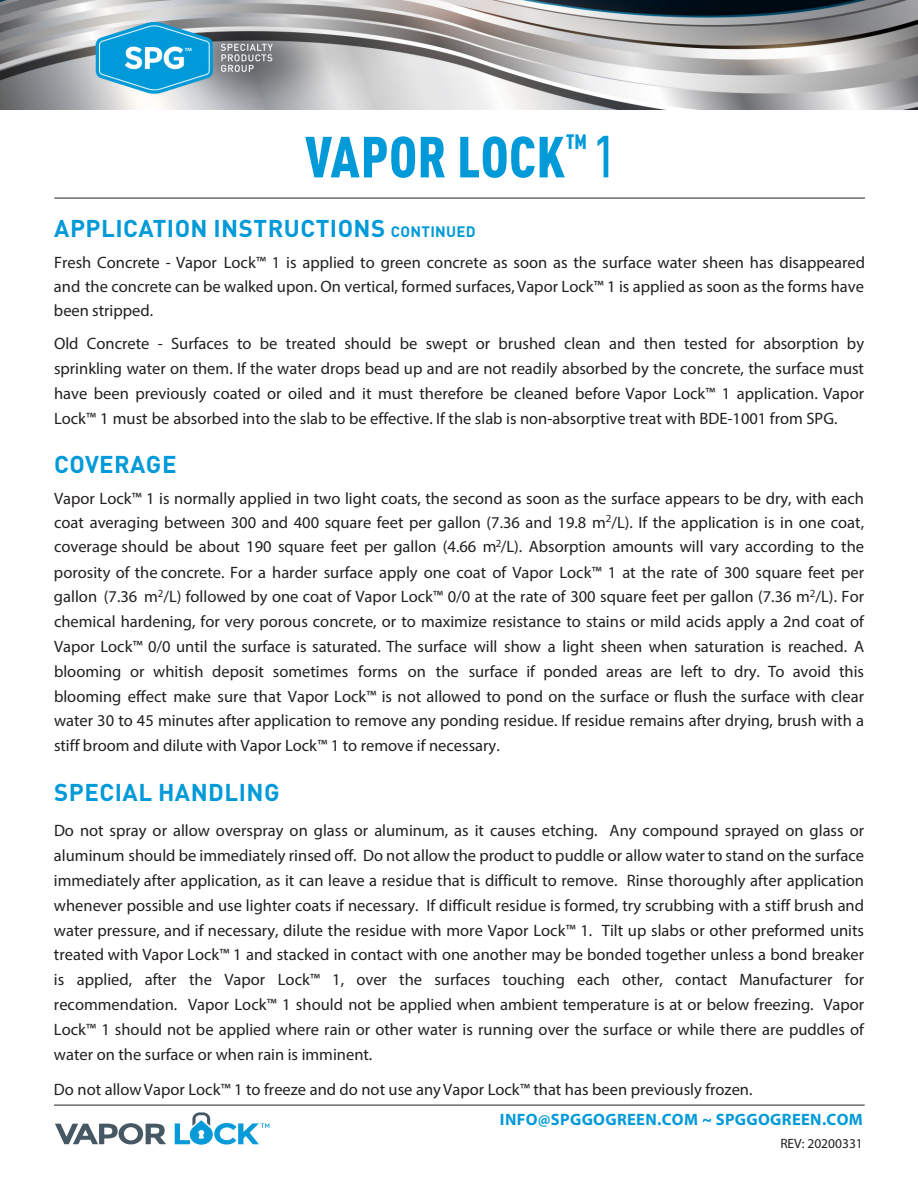
<style>
.page{position:relative;width:918px;height:1188px;background:#fff}
.page>*{position:absolute;margin:0;border:0;box-sizing:border-box;transform-origin:0 0}
.t1{font:900 condensed 57px "DIN Pro";letter-spacing:.01em;color:#009ad9}
.BODY{font:700 24px "DIN Pro";letter-spacing:.02em;color:#009ad9}
.BODY-2{font:16.5px/24.8px "Myriad Pro";color:#231f20;text-align:justify}
.t2{font:700 16.5px "Myriad Pro";letter-spacing:.02em;color:#009ad9}
.BODY-3{font:13.5px "Myriad Pro";color:#231f20}
.BODY-4{font:12px "Myriad Pro";color:#fff}
.s1{font-weight:500;font-size:58.5px}
.s2{font-size:15px}
</style>
<div class="page">
<hr style="left:54px;top:1105px;width:810px;height:1px;background:#231f20">
<hr style="left:55px;top:198px;width:810px;height:1px;background:#231f20">
<svg style="left:55px;top:1123px;width:111px;height:21px"></svg>
<svg style="left:175px;top:1112px;width:94px;height:33px"></svg>
<img style="left:1px;top:0;width:917px;height:110px">
<p class="BODY-4" style="left:184px;top:45px;width:9px">™</p>
<p class="t1" style="left:305px;top:113px;width:312px">VAPOR LOCK<sup>™</sup> <span class="s1">1</span></p>
<p class="BODY" style="left:54px;top:209px;width:423px">APPLICATION INSTRUCTIONS <span class="s2">CONTINUED</span></p>
<p class="BODY-2" style="left:54px;top:250px;width:813px">Fresh Concrete - Vapor Lock™ 1 is applied to green concrete as soon as the surface water sheen has disappeared and the concrete can be walked upon. On vertical, formed surfaces, Vapor Lock™ 1 is applied as soon as the forms have been stripped.</p>
<p class="BODY-2" style="left:54px;top:331px;width:812px">Old Concrete - Surfaces to be treated should be swept or brushed clean and then tested for absorption by sprinkling water on them. If the water drops bead up and are not readily absorbed by the concrete, the surface must have been previously coated or oiled and it must therefore be cleaned before Vapor Lock™ 1 application. Vapor Lock™ 1 must be absorbed into the slab to be effective. If the slab is non-absorptive treat with BDE-1001 from SPG.</p>
<p class="BODY" style="left:54px;top:445px;width:124px">COVERAGE</p>
<p class="BODY-2" style="left:54px;top:485px;width:812px">Vapor Lock™ 1 is normally applied in two light coats, the second as soon as the surface appears to be dry, with each coat averaging between 300 and 400 square feet per gallon (7.36 and 19.8 m<sup>2</sup>/L). If the application is in one coat, coverage should be about 190 square feet per gallon (4.66 m<sup>2</sup>/L). Absorption amounts will vary according to the porosity of the concrete. For a harder surface apply one coat of Vapor Lock™ 1 at the rate of 300 square feet per gallon (7.36 m<sup>2</sup>/L) followed by one coat of Vapor Lock™ 0/0 at the rate of 300 square feet per gallon (7.36 m<sup>2</sup>/L). For chemical hardening, for very porous concrete, or to maximize resistance to stains or mild acids apply a 2nd coat of Vapor Lock™ 0/0 until the surface is saturated. The surface will show a light sheen when saturation is reached. A blooming or whitish deposit sometimes forms on the surface if ponded areas are left to dry. To avoid this blooming effect make sure that Vapor Lock™ is not allowed to pond on the surface or flush the surface with clear water 30 to 45 minutes after application to remove any ponding residue. If residue remains after drying, brush with a stiff broom and dilute with Vapor Lock™ 1 to remove if necessary.</p>
<p class="BODY" style="left:54px;top:773px;width:227px">SPECIAL HANDLING</p>
<p class="BODY-2" style="left:54px;top:818px;width:812px">Do not spray or allow overspray on glass or aluminum, as it causes etching. Any compound sprayed on glass or aluminum should be immediately rinsed off. Do not allow the product to puddle or allow water to stand on the surface immediately after application, as it can leave a residue that is difficult to remove. Rinse thoroughly after application whenever possible and use lighter coats if necessary. If difficult residue is formed, try scrubbing with a stiff brush and water pressure, and if necessary, dilute the residue with more Vapor Lock™ 1. Tilt up slabs or other preformed units treated with Vapor Lock™ 1 and stacked in contact with one another may be bonded together unless a bond breaker is applied, after the Vapor Lock™ 1, over the surfaces touching each other, contact Manufacturer for recommendation. Vapor Lock™ 1 should not be applied when ambient temperature is at or below freezing. Vapor Lock™ 1 should not be applied where rain or other water is running over the surface or while there are puddles of water on the surface or when rain is imminent.</p>
<p class="BODY-2" style="left:54px;top:1076px;width:700px">Do not allow Vapor Lock™ 1 to freeze and do not use any Vapor Lock™ that has been previously frozen.</p>
<p class="t2" style="left:500px;top:1109px;width:364px">INFO@SPGGOGREEN.COM ~ SPGGOGREEN.COM</p>
<p class="BODY-3" style="left:780px;top:1135px;width:84px">REV: 20200331</p>
</div>
